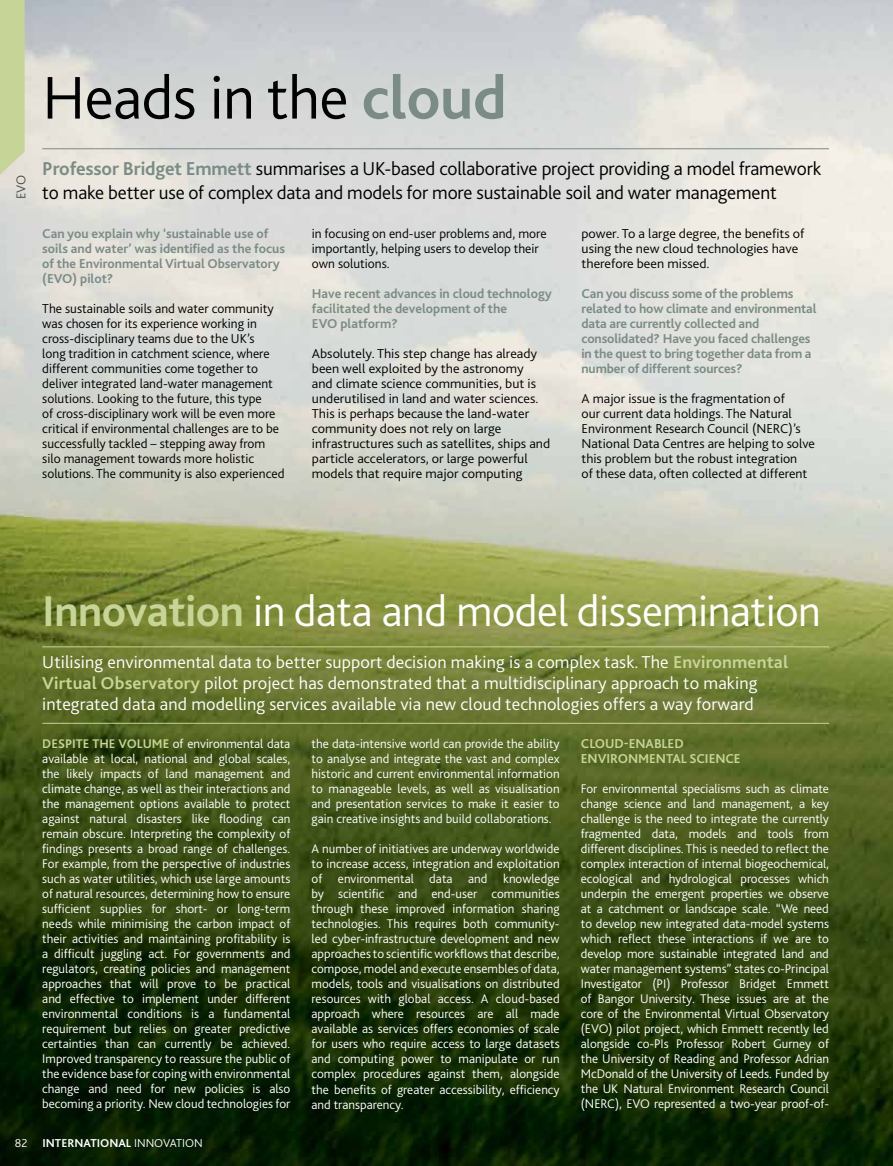
<style>
.page{position:relative;width:893px;height:1166px;background:#fff}
.page>*{position:absolute;margin:0;border:0;box-sizing:border-box;transform-origin:0 0}
.t1{font:300 63px "Bliss 2";letter-spacing:-.01em;color:#000}
.t2{font:300 45px "Bliss 2";letter-spacing:-.01em;color:#fff}
.t3{font:300 19.5px/24px "Bliss 2";letter-spacing:-.01em;color:#000}
.t4{font:300 18px/21px "Bliss 2";letter-spacing:.005em;color:#fff}
.t5{font:300 13.5px/15px "Bliss 2";color:#000}
.t6{font:300 13.5px/15px "Bliss 2";color:#000;scale:1.05 1}
.t7{font:700 13.5px/15px "Bliss 2";letter-spacing:-.01em;color:#7b8b85}
.t8{font:700 13.5px/15px "Bliss 2";letter-spacing:-.005em;color:#c7d497}
.t9{font:300 13.5px "Bliss 2";color:#4d4d4f}
.t10{font:300 13.2px/15px "Bliss 2";color:#fff;text-align:justify}
.t11{font:700 12px "Bliss 2";color:#fff}
.s1{font-weight:700;color:#7b8b85}
.s2{font-weight:700;color:#c7d497}
.s3{font-weight:300}
</style>
<div class="page">
<img style="left:0;top:0;width:893px;height:1165px">
<hr style="left:42px;top:148px;width:787px;height:1px;background:#7b8b85">
<hr style="left:42px;top:646px;width:787px;height:1px;background:#c7d497">
<hr style="left:42px;top:722px;width:787px;height:1px;background:#c7d497">
<svg style="left:0;top:0;width:25px;height:174px;background:#c8d49b"></svg>
<p class="t9" style="left:13px;top:199px;width:26px;rotate:-90deg">EVO</p>
<h1 class="t1" style="left:42px;top:58px;width:466px">Heads in the <span class="s1">cloud</span></h1>
<h3 class="t3" style="left:42px;top:156px;width:780px"><span class="s1">Professor Bridget Emmett</span> summarises a UK-based collaborative project providing a model framework to make better use of complex data and models for more sustainable soil and water management</h3>
<p class="t7" style="left:42px;top:225px;width:244px">Can you explain why ‘sustainable use of soils and water’ was identified as the focus of the Environmental Virtual Observatory (EVO) pilot?</p>
<p class="t5" style="left:42px;top:300px;width:244px">The sustainable soils and water community was chosen for its experience working in cross-disciplinary teams due to the UK’s<br>long tradition in catchment science, where different communities come together to deliver integrated land-water management solutions. Looking to the future, this type<br>of cross-disciplinary work will be even more critical if environmental challenges are to be successfully tackled – stepping away from silo management towards more holistic solutions. The community is also experienced</p>
<p class="t5" style="left:312px;top:225px;width:236px">in focusing on end-user problems and, more importantly, helping users to develop their own solutions.</p>
<p class="t7" style="left:312px;top:285px;width:241px">Have recent advances in cloud technology facilitated the development of the<br>EVO platform?</p>
<p class="t6" style="left:312px;top:345px;width:228px">Absolutely. This step change has already been well exploited by the astronomy<br>and climate science communities, but is underutilised in land and water sciences.<br>This is perhaps because the land-water community does not rely on large infrastructures such as satellites, ships and particle accelerators, or large powerful models that require major computing</p>
<p class="t6" style="left:581px;top:225px;width:214px">power. To a large degree, the benefits of using the new cloud technologies have therefore been missed.</p>
<p class="t7" style="left:581px;top:285px;width:237px">Can you discuss some of the problems related to how climate and environmental data are currently collected and consolidated? Have you faced challenges in the quest to bring together data from a number of different sources?</p>
<p class="t5" style="left:581px;top:390px;width:235px">A major issue is the fragmentation of<br>our current data holdings. The Natural Environment Research Council (NERC)’s National Data Centres are helping to solve this problem but the robust integration<br>of these data, often collected at different</p>
<h2 class="t2" style="left:42px;top:583px;width:780px"><span class="s2">Innovation</span> in data and model dissemination</h2>
<p class="t4" style="left:42px;top:651px;width:747px">Utilising environmental data to better support decision making is a complex task. The <span class="s2">Environmental<br>Virtual Observatory</span> pilot project has demonstrated that a multidisciplinary approach to making integrated data and modelling services available via new cloud technologies offers a way forward</p>
<p class="t10" style="left:42px;top:735px;width:250px"><span class="s2">DESPITE THE VOLUME</span> of environmental data available at local, national and global scales, the likely impacts of land management and climate change, as well as their interactions and the management options available to protect against natural disasters like flooding can remain obscure. Interpreting the complexity of findings presents a broad range of challenges.<br>For example, from the perspective of industries such as water utilities, which use large amounts of natural resources, determining how to ensure sufficient supplies for short- or long-term needs while minimising the carbon impact of their activities and maintaining profitability is a difficult juggling act. For governments and regulators, creating policies and management approaches that will prove to be practical and effective to implement under different environmental conditions is a fundamental requirement but relies on greater predictive certainties than can currently be achieved.<br>Improved transparency to reassure the public of the evidence base for coping with environmental change and need for new policies is also becoming a priority. New cloud technologies for</p>
<p class="t10" style="left:312px;top:735px;width:250px">the data-intensive world can provide the ability to analyse and integrate the vast and complex historic and current environmental information to manageable levels, as well as visualisation and presentation services to make it easier to gain creative insights and build collaborations.</p>
<p class="t8" style="left:581px;top:735px;width:161px">CLOUD-ENABLED<br>ENVIRONMENTAL SCIENCE</p>
<p class="t10" style="left:581px;top:780px;width:250px">For environmental specialisms such as climate change science and land management, a key challenge is the need to integrate the currently fragmented data, models and tools from different disciplines. This is needed to reflect the complex interaction of internal biogeochemical, ecological and hydrological processes which underpin the emergent properties we observe at a catchment or landscape scale. “We need to develop new integrated data-model systems which reflect these interactions if we are to develop more sustainable integrated land and water management systems” states co-Principal Investigator (PI) Professor Bridget Emmett of Bangor University. These issues are at the core of the Environmental Virtual Observatory (EVO) pilot project, which Emmett recently led alongside co-PIs Professor Robert Gurney of the University of Reading and Professor Adrian McDonald of the University of Leeds. Funded by the UK Natural Environment Research Council (NERC), EVO represented a two-year proof-of-</p>
<p class="t10" style="left:312px;top:840px;width:250px">A number of initiatives are underway worldwide to increase access, integration and exploitation of environmental data and knowledge by scientific and end-user communities through these improved information sharing technologies. This requires both community&shy;led cyber-infrastructure development and new approaches to scientific workflows that describe, compose, model and execute ensembles of data, models, tools and visualisations on distributed resources with global access. A cloud-based approach where resources are all made available as services offers economies of scale for users who require access to large datasets and computing power to manipulate or run complex procedures against them, alongside the benefits of greater accessibility, efficiency and transparency.</p>
<p class="t11" style="left:15px;top:1135px;width:189px"><span class="s3">82</span> INTERNATIONAL <span class="s3">INNOVATION</span></p>
</div>
